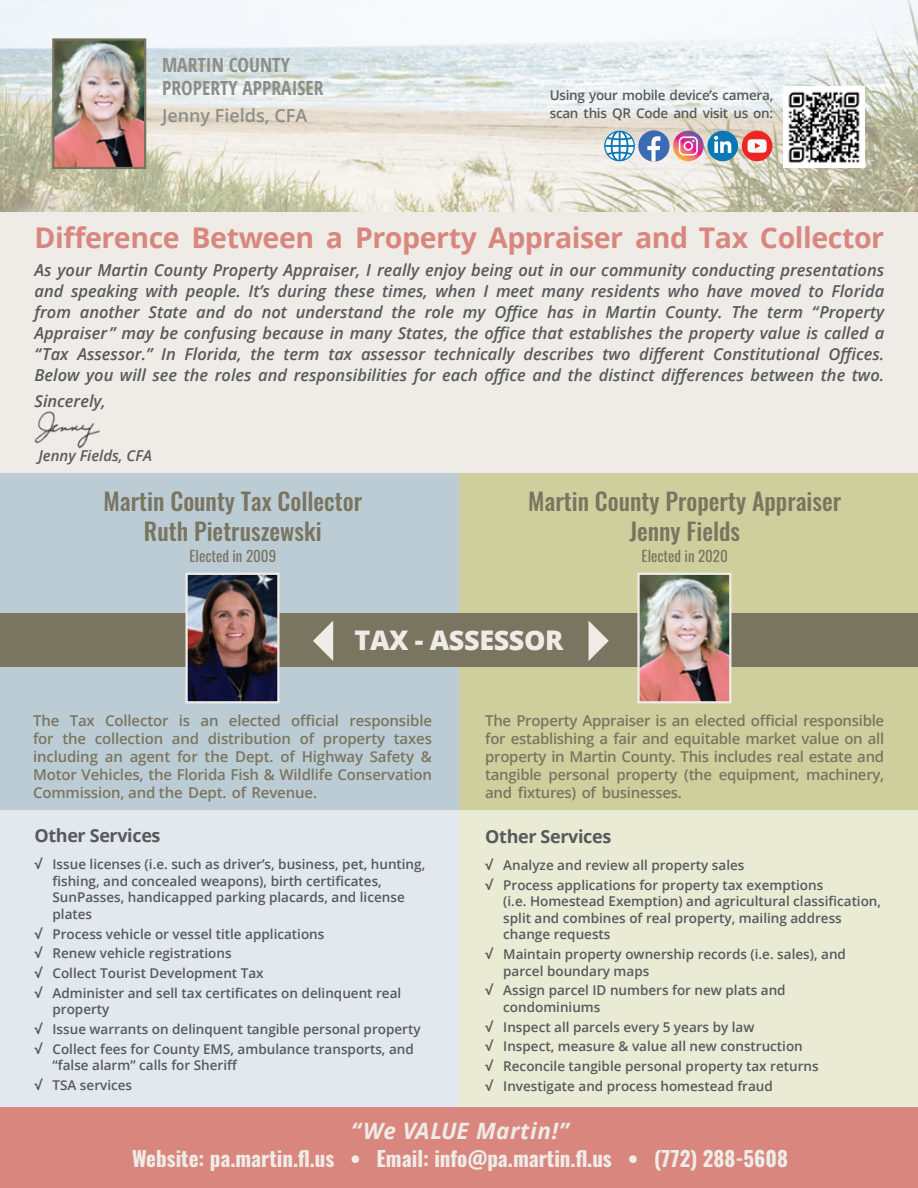
<style>
.page{position:relative;width:918px;height:1188px;background:#fff}
.page>*{position:absolute;margin:0;border:0;box-sizing:border-box;transform-origin:0 0}
.HEAD{font:700 28.5px "Open Sans";letter-spacing:-.015em;color:#d9877e}
.HEAD-2{font:800 27px "Open Sans";letter-spacing:-.015em;color:#efece8}
.t1{font:500 24px "Oswald";color:#7a7560}
.t2{font:italic 700 22.5px "Open Sans";letter-spacing:.02em;color:#efece8}
.t3{font:700 21px "Oswald";color:#efece8}
.t4{font:700 condensed 19.5px "Open Sans";color:#8e8e88}
.AG_Answer_-_Body{font:700 18px "Open Sans";letter-spacing:-.02em;color:#575a5b}
.t5{font:600 18px "Open Sans";color:#8e8e88}
.Body{font:italic 600 16.5px/21px "Open Sans";color:#575a5b;text-align:justify}
.t6{font:600 15px/18px "Open Sans";letter-spacing:-.015em;color:#7a7560;text-align:justify}
.t7{font:15px "Oswald";color:#7a7560}
.t8{font:italic 600 15px "Open Sans";color:#575a5b}
.AG_Answer_-_Body-2{font:600 13.5px/16.5px "Open Sans";color:#575a5b}
.QA_Head_with_dots{font:600 13.5px/18px "Open Sans";letter-spacing:-.02em;color:#575a5b}
.s1{font-weight:700}
</style>
<div class="page">
<div style="left:0;top:209px;width:918px;height:264px;background:#efece8"></div>
<div style="left:0;top:473px;width:459px;height:337px;background:#bcccd5"></div>
<div style="left:459px;top:473px;width:459px;height:337px;background:#cfcf9e"></div>
<div style="left:0;top:810px;width:459px;height:297px;background:#e2e8ed"></div>
<div style="left:459px;top:810px;width:459px;height:297px;background:#eaebd5"></div>
<div style="left:0;top:613px;width:918px;height:54px;background:#7a7560"></div>
<img style="left:188px;top:576px;width:89px;height:124px">
<div style="left:185px;top:573px;width:95px;height:130px;border:2px solid #efece8"></div>
<img style="left:640px;top:576px;width:88px;height:124px">
<div style="left:637px;top:573px;width:94px;height:130px;border:2px solid #efece8"></div>
<svg style="left:313px;top:621px;width:20px;height:40px"></svg>
<svg style="left:589px;top:621px;width:20px;height:40px"></svg>
<img style="left:0;top:0;width:918px;height:211px">
<img style="left:55px;top:41px;width:88px;height:125px">
<div style="left:52px;top:38px;width:94px;height:131px;border:2px solid #7a7560"></div>
<img style="left:783px;top:86px;width:81px;height:81px">
<svg style="left:673px;top:131px;width:31px;height:30px"></svg>
<svg style="left:679px;top:136px;width:19px;height:20px"></svg>
<div style="left:707px;top:131px;width:31px;height:30px;background:#0c77b6;border-radius:50%"></div>
<svg style="left:714px;top:136px;width:17px;height:17px"></svg>
<div style="left:742px;top:131px;width:30px;height:30px;background:#ee2523;border-radius:50%"></div>
<svg style="left:748px;top:139px;width:19px;height:14px"></svg>
<svg style="left:604px;top:131px;width:31px;height:30px"></svg>
<div style="left:638px;top:130px;width:32px;height:32px;background:#3b6bb4;border-radius:50%"></div>
<svg style="left:647px;top:136px;width:13px;height:26px"></svg>
<div style="left:0;top:1107px;width:918px;height:81px;background:#d9877e"></div>
<img style="left:34px;top:411px;width:67px;height:38px">
<p class="t4" style="left:162px;top:51px;width:129px">MARTIN COUNTY</p>
<p class="t4" style="left:162px;top:74px;width:163px">PROPERTY APPRAISER</p>
<p class="t5" style="left:162px;top:103px;width:147px">Jenny Fields, CFA</p>
<p class="QA_Head_with_dots" style="left:550px;top:86px;width:225px">Using your mobile device’s camera, scan this QR Code and visit us on:</p>
<p class="HEAD" style="left:34px;top:218px;width:851px">Difference Between a Property Appraiser and Tax Collector</p>
<p class="Body" style="left:34px;top:259px;width:851px">As your Martin County Property Appraiser, I really enjoy being out in our community conducting presentations and speaking with people. It’s during these times, when I meet many residents who have moved to Florida from another State and do not understand the role my Office has in Martin County. The term “Property Appraiser” may be confusing because in many States, the office that establishes the property value is called a “Tax Assessor.” In Florida, the term tax assessor technically describes two different Constitutional Offices.<br>Below you will see the roles and responsibilities for each office and the distinct differences between the two.</p>
<p class="Body" style="left:34px;top:391px;width:73px">Sincerely,</p>
<p class="t8" style="left:38px;top:445px;width:115px">Jenny Fields, CFA</p>
<p class="t1" style="left:104px;top:489px;width:260px">Martin County Tax Collector</p>
<p class="t1" style="left:144px;top:519px;width:179px">Ruth Pietruszewski</p>
<p class="t7" style="left:190px;top:542px;width:88px">Elected in 2009</p>
<p class="t1" style="left:528px;top:489px;width:315px">Martin County Property Appraiser</p>
<p class="t1" style="left:629px;top:519px;width:112px">Jenny Fields</p>
<p class="t7" style="left:642px;top:542px;width:88px">Elected in 2020</p>
<p class="HEAD-2" style="left:355px;top:620px;width:210px">TAX - ASSESSOR</p>
<p class="t6" style="left:33px;top:711px;width:401px">The Tax Collector is an elected official responsible for the collection and distribution of property taxes including an agent for the Dept. of Highway Safety &amp; Motor Vehicles, the Florida Fish &amp; Wildlife Conservation Commission, and the Dept. of Revenue.</p>
<p class="t6" style="left:485px;top:711px;width:401px">The Property Appraiser is an elected official responsible for establishing a fair and equitable market value on all property in Martin County. This includes real estate and tangible personal property (the equipment, machinery, and fixtures) of businesses.</p>
<p class="AG_Answer_-_Body" style="left:34px;top:823px;width:128px">Other Services</p>
<p class="AG_Answer_-_Body-2" style="left:52px;top:856px;width:374px;text-indent:-18px"><span class="s1">√</span> Issue licenses (i.e. such as driver’s, business, pet, hunting, fishing, and concealed weapons), birth certificates, SunPasses, handicapped parking placards, and license plates</p>
<p class="AG_Answer_-_Body-2" style="left:34px;top:925px;width:291px"><span class="s1">√</span> Process vehicle or vessel title applications</p>
<p class="AG_Answer_-_Body-2" style="left:34px;top:945px;width:199px"><span class="s1">√</span> Renew vehicle registrations</p>
<p class="AG_Answer_-_Body-2" style="left:34px;top:965px;width:231px"><span class="s1">√</span> Collect Tourist Development Tax</p>
<p class="AG_Answer_-_Body-2" style="left:52px;top:984px;width:350px;text-indent:-18px"><span class="s1">√</span> Administer and sell tax certificates on delinquent real property</p>
<p class="AG_Answer_-_Body-2" style="left:34px;top:1021px;width:388px"><span class="s1">√</span> Issue warrants on delinquent tangible personal property</p>
<p class="AG_Answer_-_Body-2" style="left:52px;top:1040px;width:363px;text-indent:-18px"><span class="s1">√</span> Collect fees for County EMS, ambulance transports, and “false alarm” calls for Sheriff</p>
<p class="AG_Answer_-_Body-2" style="left:34px;top:1077px;width:99px"><span class="s1">√</span> TSA services</p>
<p class="AG_Answer_-_Body" style="left:485px;top:824px;width:128px">Other Services</p>
<p class="AG_Answer_-_Body-2" style="left:485px;top:857px;width:261px"><span class="s1">√</span> Analyze and review all property sales</p>
<p class="AG_Answer_-_Body-2" style="left:503px;top:877px;width:379px;text-indent:-18px"><span class="s1">√</span> Process applications for property tax exemptions<br>(i.e. Homestead Exemption) and agricultural classification, split and combines of real property, mailing address change requests</p>
<p class="AG_Answer_-_Body-2" style="left:503px;top:946px;width:344px;text-indent:-18px"><span class="s1">√</span> Maintain property ownership records (i.e. sales), and parcel boundary maps</p>
<p class="AG_Answer_-_Body-2" style="left:503px;top:982px;width:284px;text-indent:-18px"><span class="s1">√</span> Assign parcel ID numbers for new plats and condominiums</p>
<p class="AG_Answer_-_Body-2" style="left:485px;top:1018px;width:271px"><span class="s1">√</span> Inspect all parcels every 5 years by law</p>
<p class="AG_Answer_-_Body-2" style="left:485px;top:1038px;width:319px"><span class="s1">√</span> Inspect, measure &amp; value all new construction</p>
<p class="AG_Answer_-_Body-2" style="left:485px;top:1058px;width:335px"><span class="s1">√</span> Reconcile tangible personal property tax returns</p>
<p class="AG_Answer_-_Body-2" style="left:485px;top:1078px;width:289px"><span class="s1">√</span> Investigate and process homestead fraud</p>
<p class="t2" style="left:351px;top:1115px;width:219px">“We VALUE Martin!”</p>
<p class="t3" style="left:132px;top:1148px;width:657px">Website: pa.martin.fl.us • Email: info@pa.martin.fl.us • (772) 288-5608</p>
</div>
